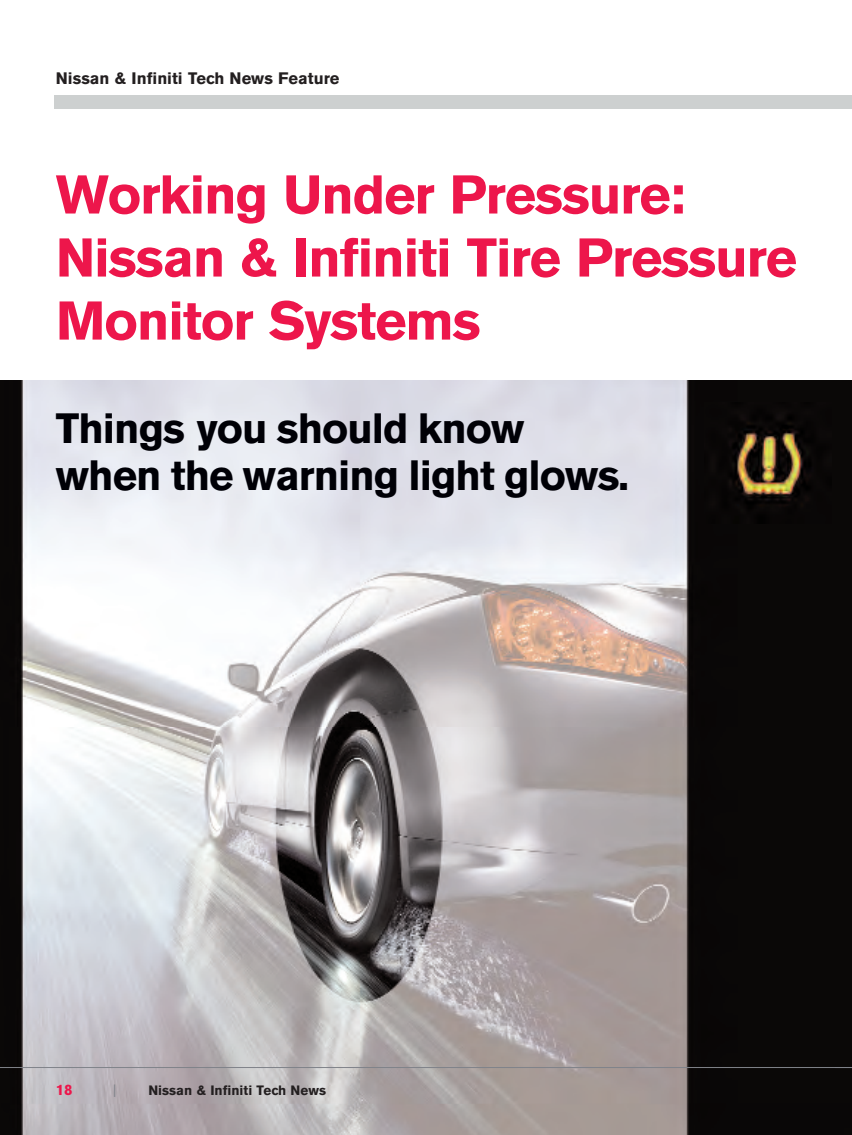
<style>
.page{position:relative;width:852px;height:1135px;background:#fff}
.page>*{position:absolute;margin:0;border:0;box-sizing:border-box;transform-origin:0 0}
.t1{font:700 54px/63px "Nissan AG";letter-spacing:-.025em;color:#ed164b}
.t2{font:700 42px/46.5px "Nissan AG";letter-spacing:-.025em;color:#000006}
.t3{font:700 16.5px "Nissan AG";color:#231f20}
.t4{font:700 15px "Nissan AG";color:#ed164b}
.t5{font:700 13.5px "Nissan AG";color:#231f20}
.t6{font:13.5px "Nissan AG";color:#80838a}
</style>
<div class="page">
<img style="left:0;top:380px;width:851px;height:755px">
<hr style="left:0;top:1067px;width:851px;height:1px;background:#80838a">
<div style="left:54px;top:95px;width:797px;height:13px;background:#cdd0d0"></div>
<img style="left:704px;top:402px;width:127px;height:122px">
<p class="t3" style="left:56px;top:68px;width:285px">Nissan &amp; Infiniti Tech News Feature</p>
<p class="t1" style="left:56px;top:163px;width:742px">Working Under Pressure:<br>Nissan &amp; Infiniti Tire Pressure<br>Monitor Systems</p>
<p class="t2" style="left:56px;top:405px;width:574px">Things you should know when the warning light glows.</p>
<p class="t4" style="left:56px;top:1081px;width:18px">18</p>
<p class="t6" style="left:113px;top:1082px;width:5px">|</p>
<p class="t5" style="left:148px;top:1082px;width:179px">Nissan &amp; Infiniti Tech News</p>
</div>
